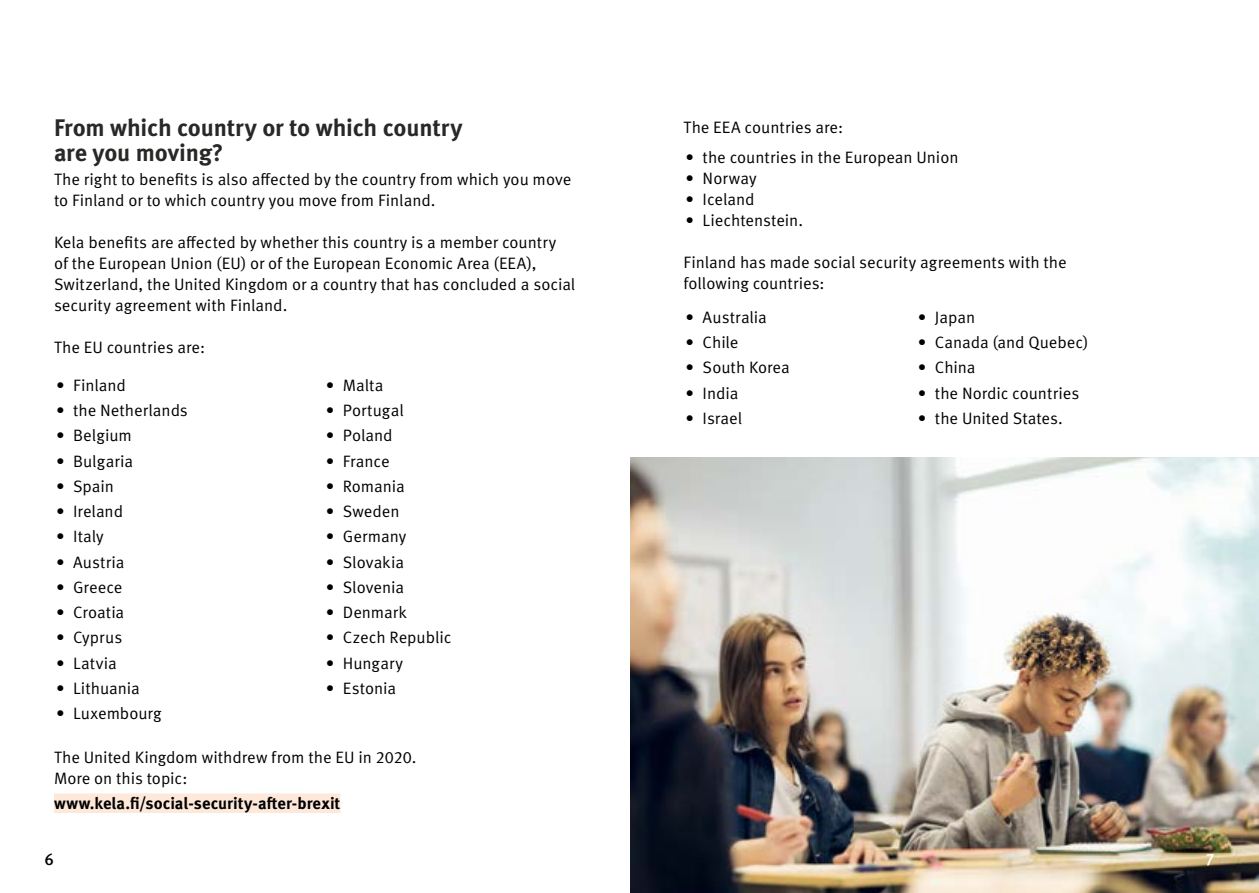
<style>
.page{position:relative;width:1259px;height:893px;background:#fff}
.page>*{position:absolute;margin:0;border:0;box-sizing:border-box;transform-origin:0 0}
.H2_otsikko{font:700 24px "Meta Pro";letter-spacing:-.01em;color:#282827}
.Body_copy{font:16.5px/21px "Meta Pro Norm";color:#000}
.Bulletpoints{font:16.5px "Meta Pro Norm";letter-spacing:-.005em;color:#000}
.t1{font:700 16.5px "Meta Pro";color:#000}
.t2{font:500 16.5px "Meta Pro";color:#000}
.t3{font:500 16.5px "Meta Pro";color:#fff}
</style>
<div class="page">
<div style="left:54px;top:793px;width:286px;height:20px;background:#fde8da"></div>
<img style="left:630px;top:457px;width:629px;height:436px">
<h2 class="H2_otsikko" style="left:54px;top:109px;width:410px">From which country or to which country</h2>
<h2 class="H2_otsikko" style="left:54px;top:134px;width:171px">are you moving?</h2>
<p class="Body_copy" style="left:54px;top:168px;width:519px">The right to benefits is also affected by the country from which you move to Finland or to which country you move from Finland.</p>
<p class="Body_copy" style="left:54px;top:231px;width:523px">Kela benefits are affected by whether this country is a member country<br>of the European Union (EU) or of the European Economic Area (EEA), Switzerland, the United Kingdom or a country that has concluded a social security agreement with Finland.</p>
<p class="Body_copy" style="left:54px;top:336px;width:153px">The EU countries are:</p>
<p class="Bulletpoints" style="left:56px;top:373px;width:71px">• Finland</p>
<p class="Bulletpoints" style="left:56px;top:398px;width:133px">• the Netherlands</p>
<p class="Bulletpoints" style="left:56px;top:423px;width:77px">• Belgium</p>
<p class="Bulletpoints" style="left:56px;top:448px;width:79px">• Bulgaria</p>
<p class="Bulletpoints" style="left:56px;top:474px;width:59px">• Spain</p>
<p class="Bulletpoints" style="left:56px;top:499px;width:68px">• Ireland</p>
<p class="Bulletpoints" style="left:56px;top:524px;width:49px">• Italy</p>
<p class="Bulletpoints" style="left:56px;top:549px;width:70px">• Austria</p>
<p class="Bulletpoints" style="left:56px;top:575px;width:68px">• Greece</p>
<p class="Bulletpoints" style="left:56px;top:600px;width:70px">• Croatia</p>
<p class="Bulletpoints" style="left:56px;top:625px;width:68px">• Cyprus</p>
<p class="Bulletpoints" style="left:56px;top:650px;width:62px">• Latvia</p>
<p class="Bulletpoints" style="left:56px;top:676px;width:85px">• Lithuania</p>
<p class="Bulletpoints" style="left:56px;top:701px;width:107px">• Luxembourg</p>
<p class="Bulletpoints" style="left:326px;top:373px;width:59px">• Malta</p>
<p class="Bulletpoints" style="left:326px;top:398px;width:79px">• Portugal</p>
<p class="Bulletpoints" style="left:326px;top:423px;width:68px">• Poland</p>
<p class="Bulletpoints" style="left:326px;top:448px;width:65px">• France</p>
<p class="Bulletpoints" style="left:326px;top:474px;width:80px">• Romania</p>
<p class="Bulletpoints" style="left:326px;top:499px;width:75px">• Sweden</p>
<p class="Bulletpoints" style="left:326px;top:524px;width:82px">• Germany</p>
<p class="Bulletpoints" style="left:326px;top:549px;width:80px">• Slovakia</p>
<p class="Bulletpoints" style="left:326px;top:575px;width:80px">• Slovenia</p>
<p class="Bulletpoints" style="left:326px;top:600px;width:83px">• Denmark</p>
<p class="Bulletpoints" style="left:326px;top:625px;width:127px">• Czech Republic</p>
<p class="Bulletpoints" style="left:326px;top:650px;width:79px">• Hungary</p>
<p class="Bulletpoints" style="left:326px;top:676px;width:72px">• Estonia</p>
<p class="Body_copy" style="left:54px;top:746px;width:364px">The United Kingdom withdrew from the EU in 2020.<br>More on this topic:</p>
<p class="t1" style="left:54px;top:791px;width:288px">www.kela.fi/social-security-after-brexit</p>
<p class="Body_copy" style="left:683px;top:116px;width:161px">The EEA countries are:</p>
<p class="Bulletpoints" style="left:685px;top:144px;width:274px">• the countries in the European Union</p>
<p class="Bulletpoints" style="left:685px;top:165px;width:73px">• Norway</p>
<p class="Bulletpoints" style="left:685px;top:186px;width:71px">• Iceland</p>
<p class="Bulletpoints" style="left:685px;top:207px;width:119px">• Liechtenstein.</p>
<p class="Body_copy" style="left:683px;top:250px;width:385px">Finland has made social security agreements with the following countries:</p>
<p class="Bulletpoints" style="left:685px;top:305px;width:83px">• Australia</p>
<p class="Bulletpoints" style="left:685px;top:330px;width:54px">• Chile</p>
<p class="Bulletpoints" style="left:685px;top:355px;width:106px">• South Korea</p>
<p class="Bulletpoints" style="left:685px;top:380px;width:54px">• India</p>
<p class="Bulletpoints" style="left:685px;top:406px;width:58px">• Israel</p>
<p class="Bulletpoints" style="left:918px;top:305px;width:59px">• Japan</p>
<p class="Bulletpoints" style="left:918px;top:330px;width:172px">• Canada (and Quebec)</p>
<p class="Bulletpoints" style="left:918px;top:355px;width:59px">• China</p>
<p class="Bulletpoints" style="left:918px;top:380px;width:163px">• the Nordic countries</p>
<p class="Bulletpoints" style="left:918px;top:406px;width:146px">• the United States.</p>
<p class="t2" style="left:44px;top:846px;width:11px">6</p>
<p class="t3" style="left:1206px;top:846px;width:10px">7</p>
</div>
